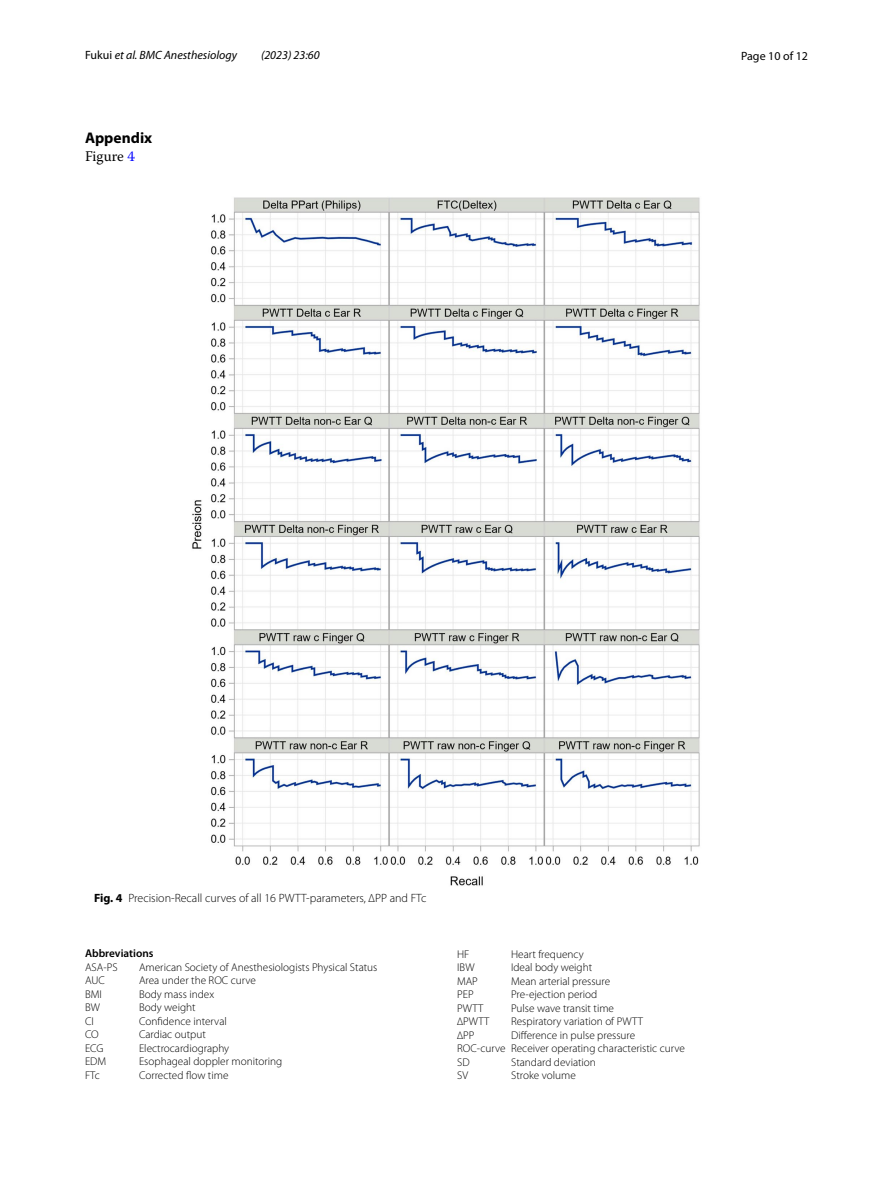
<style>
.page{position:relative;width:893px;height:1187px;background:#fff}
.page>*{position:absolute;margin:0;border:0;box-sizing:border-box;transform-origin:0 0}
.t1{font:700 15.45px "Myriad Pro";color:#000}
.t2{font:14.7px "Warnock Pro";color:#000}
.t3{font:300 12px "Myriad Pro";color:#000}
.t4{font:italic 12px "Myriad Pro";color:#000}
.t5{font:12px "Myriad Pro";color:#000}
.t6{font:300 11.25px/13.5px "Myriad Pro";color:#000}
.t7{font:600 11.25px "Myriad Pro";color:#000}
.s1{font-style:normal}
.s2{color:#00f}
.s3{font-weight:700}
</style>
<div class="page">
<img style="left:192px;top:197px;width:508px;height:689px">
<p class="t4" style="left:85px;top:48px;width:153px"><span class="s1">Fukui</span> et al. BMC Anesthesiology</p>
<p class="t4" style="left:261px;top:48px;width:60px">(2023) 23:60</p>
<p class="t5" style="left:741px;top:48px;width:68px">Page 10 of 12</p>
<h1 class="t1" style="left:85px;top:128px;width:69px">Appendix</h1>
<h2 class="t2" style="left:85px;top:148px;width:51px">Figure <span class="s2">4</span></h2>
<p class="t3" style="left:94px;top:890px;width:334px"><span class="s3">Fig. 4</span> Precision-Recall curves of all 16 PWTT-parameters, ∆PP and FTc</p>
<p class="t7" style="left:85px;top:946px;width:70px">Abbreviations</p>
<p class="t6" style="left:85px;top:960px;width:34px">ASA-PS</p>
<p class="t6" style="left:139px;top:960px;width:240px">American Society of Anesthesiologists Physical Status</p>
<p class="t6" style="left:85px;top:973px;width:21px">AUC</p>
<p class="t6" style="left:139px;top:973px;width:118px">Area under the ROC curve</p>
<p class="t6" style="left:85px;top:987px;width:18px">BMI</p>
<p class="t6" style="left:139px;top:987px;width:77px">Body mass index</p>
<p class="t6" style="left:85px;top:1000px;width:17px">BW</p>
<p class="t6" style="left:139px;top:1000px;width:58px">Body weight</p>
<p class="t6" style="left:85px;top:1014px;width:10px">CI</p>
<p class="t6" style="left:139px;top:1014px;width:89px">Confidence interval</p>
<p class="t6" style="left:85px;top:1027px;width:15px">CO</p>
<p class="t6" style="left:139px;top:1027px;width:68px">Cardiac output</p>
<p class="t6" style="left:85px;top:1041px;width:20px">ECG</p>
<p class="t6" style="left:139px;top:1041px;width:92px">Electrocardiography</p>
<p class="t6" style="left:85px;top:1054px;width:23px">EDM</p>
<p class="t6" style="left:139px;top:1054px;width:145px">Esophageal doppler monitoring</p>
<p class="t6" style="left:85px;top:1068px;width:16px">FTc</p>
<p class="t6" style="left:139px;top:1068px;width:91px">Corrected flow time</p>
<p class="t6" style="left:457px;top:947px;width:14px">HF</p>
<p class="t6" style="left:511px;top:947px;width:74px">Heart frequency</p>
<p class="t6" style="left:457px;top:960px;width:19px">IBW</p>
<p class="t6" style="left:511px;top:960px;width:83px">Ideal body weight</p>
<p class="t6" style="left:457px;top:974px;width:22px">MAP</p>
<p class="t6" style="left:511px;top:974px;width:101px">Mean arterial pressure</p>
<p class="t6" style="left:457px;top:987px;width:18px">PEP</p>
<p class="t6" style="left:511px;top:987px;width:88px">Pre-ejection period</p>
<p class="t6" style="left:457px;top:1001px;width:28px">PWTT</p>
<p class="t6" style="left:511px;top:1001px;width:104px">Pulse wave transit time</p>
<p class="t6" style="left:457px;top:1014px;width:34px">∆PWTT</p>
<p class="t6" style="left:511px;top:1014px;width:133px">Respiratory variation of PWTT</p>
<p class="t6" style="left:457px;top:1028px;width:19px">∆PP</p>
<p class="t6" style="left:457px;top:1028px;width:229px;text-indent:54px">Difference in pulse pressure<br>ROC-curve Receiver operating characteristic curve<br>SD</p>
<p class="t6" style="left:511px;top:1055px;width:86px">Standard deviation</p>
<p class="t6" style="left:457px;top:1068px;width:12px">SV</p>
<p class="t6" style="left:511px;top:1068px;width:66px">Stroke volume</p>
</div>
